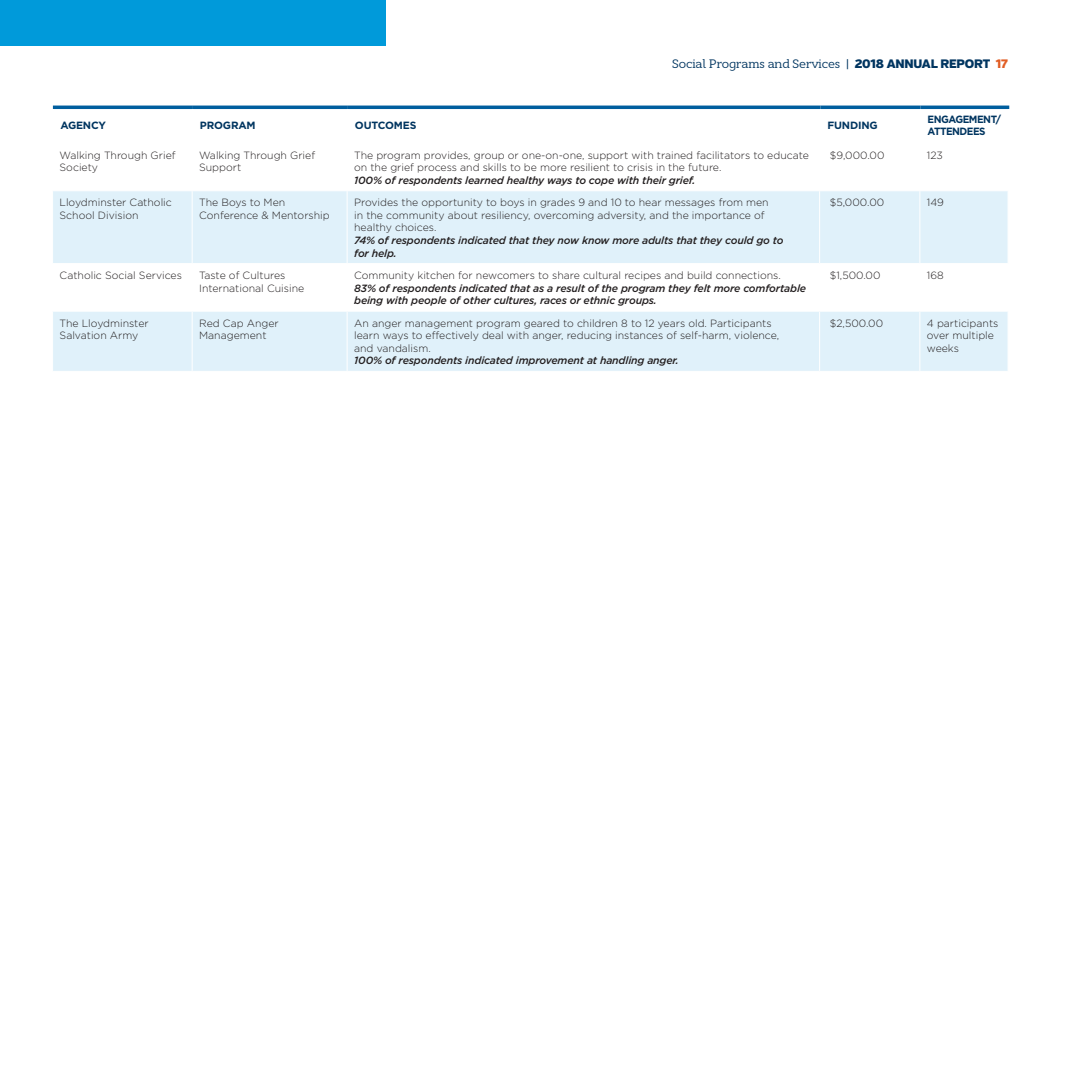
<style>
.page{position:relative;width:1071px;height:1071px;background:#fff}
.page>*{position:absolute;margin:0;border:0;box-sizing:border-box;transform-origin:0 0}
.t1{font:12.25px "Cyntho Slab Pro";letter-spacing:-.015em;color:#003560}
.t2{font:300 10.5px/12.6px "Gotham";color:#231f20}
.t3{font:italic 500 10.5px/12.6px "Gotham";letter-spacing:-.015em;color:#231f20}
.t4{font:700 10.5px "Gotham";letter-spacing:-.025em;color:#003560}
.t5{font:700 10.5px/12.6px "Gotham";letter-spacing:-.05em;color:#003560;scale:.95 1}
.s1{font-family:"Verb";font-weight:900}
.s2{font-family:"Verb";font-weight:900;color:#e15e25}
</style>
<div class="page">
<svg style="left:53px;top:191px;width:955px;height:180px;fill:#e0f1fa"></svg>
<hr style="left:192px;top:191px;width:1px;height:72px;background:#fff">
<hr style="left:347px;top:191px;width:1px;height:72px;background:#fff">
<hr style="left:819px;top:191px;width:1px;height:72px;background:#fff">
<hr style="left:919px;top:191px;width:1px;height:72px;background:#fff">
<hr style="left:52px;top:263px;width:140px;height:1px;background:#fff">
<hr style="left:192px;top:263px;width:155px;height:1px;background:#fff">
<hr style="left:192px;top:264px;width:1px;height:47px;background:#fff">
<hr style="left:347px;top:263px;width:473px;height:1px;background:#fff">
<hr style="left:347px;top:264px;width:1px;height:47px;background:#fff">
<hr style="left:820px;top:263px;width:100px;height:1px;background:#fff">
<hr style="left:819px;top:264px;width:1px;height:47px;background:#fff">
<hr style="left:920px;top:263px;width:89px;height:1px;background:#fff">
<hr style="left:919px;top:264px;width:1px;height:47px;background:#fff">
<hr style="left:52px;top:311px;width:140px;height:1px;background:#fff">
<hr style="left:192px;top:311px;width:155px;height:1px;background:#fff">
<hr style="left:192px;top:312px;width:1px;height:59px;background:#fff">
<hr style="left:347px;top:311px;width:473px;height:1px;background:#fff">
<hr style="left:347px;top:312px;width:1px;height:59px;background:#fff">
<hr style="left:820px;top:311px;width:100px;height:1px;background:#fff">
<hr style="left:819px;top:312px;width:1px;height:59px;background:#fff">
<hr style="left:920px;top:311px;width:89px;height:1px;background:#fff">
<hr style="left:919px;top:312px;width:1px;height:59px;background:#fff">
<div style="left:0;top:0;width:386px;height:46px;background:#009ada"></div>
<hr style="left:53px;top:106px;width:140px;height:3px;background:#005e9e">
<hr style="left:193px;top:106px;width:155px;height:3px;background:#005e9e">
<hr style="left:348px;top:106px;width:472px;height:3px;background:#005e9e">
<hr style="left:820px;top:106px;width:101px;height:3px;background:#005e9e">
<hr style="left:921px;top:106px;width:88px;height:3px;background:#005e9e">
<p class="t1" style="left:672px;top:56px;width:337px">Social Programs and Services | <span class="s1">2018 ANNUAL REPORT</span> <span class="s2">17</span></p>
<p class="t4" style="left:60px;top:118px;width:47px">AGENCY</p>
<p class="t4" style="left:200px;top:118px;width:57px">PROGRAM</p>
<p class="t4" style="left:355px;top:118px;width:63px">OUTCOMES</p>
<p class="t4" style="left:827px;top:118px;width:52px">FUNDING</p>
<p class="t5" style="left:928px;top:113px;width:79px">ENGAGEMENT/<br>ATTENDEES</p>
<p class="t2" style="left:60px;top:148px;width:118px">Walking Through Grief<br>Society</p>
<p class="t2" style="left:199px;top:148px;width:118px">Walking Through Grief<br>Support</p>
<p class="t2" style="left:354px;top:148px;width:456px">The program provides, group or one-on-one, support with trained facilitators to educate on the grief process and skills to be more resilient to crisis in the future.</p>
<p class="t3" style="left:354px;top:174px;width:343px">100% of respondents learned healthy ways to cope with their grief.</p>
<p class="t2" style="left:830px;top:148px;width:56px">$9,000.00</p>
<p class="t2" style="left:927px;top:148px;width:18px">123</p>
<p class="t2" style="left:60px;top:196px;width:114px">Lloydminster Catholic<br>School Division</p>
<p class="t2" style="left:199px;top:196px;width:132px">The Boys to Men<br>Conference &amp; Mentorship</p>
<p class="t2" style="left:354px;top:196px;width:416px">Provides the opportunity to boys in grades 9 and 10 to hear messages from men in the community about resiliency, overcoming adversity, and the importance of healthy choices.</p>
<p class="t3" style="left:354px;top:234px;width:431px">74% of respondents indicated that they now know more adults that they could go to for help.</p>
<p class="t2" style="left:830px;top:196px;width:56px">$5,000.00</p>
<p class="t2" style="left:927px;top:196px;width:19px">149</p>
<p class="t2" style="left:60px;top:269px;width:124px">Catholic Social Services</p>
<p class="t2" style="left:199px;top:269px;width:107px">Taste of Cultures<br>International Cuisine</p>
<p class="t2" style="left:354px;top:269px;width:428px">Community kitchen for newcomers to share cultural recipes and build connections.</p>
<p class="t3" style="left:354px;top:281px;width:454px">83% of respondents indicated that as a result of the program they felt more comfortable being with people of other cultures, races or ethnic groups.</p>
<p class="t2" style="left:830px;top:269px;width:52px">$1,500.00</p>
<p class="t2" style="left:927px;top:269px;width:18px">168</p>
<p class="t2" style="left:60px;top:316px;width:91px">The Lloydminster<br>Salvation Army</p>
<p class="t2" style="left:199px;top:316px;width:81px">Red Cap Anger<br>Management</p>
<p class="t2" style="left:354px;top:316px;width:427px">An anger management program geared to children 8 to 12 years old. Participants learn ways to effectively deal with anger, reducing instances of self-harm, violence, and vandalism.</p>
<p class="t3" style="left:354px;top:354px;width:326px">100% of respondents indicated improvement at handling anger.</p>
<p class="t2" style="left:830px;top:316px;width:55px">$2,500.00</p>
<p class="t2" style="left:927px;top:316px;width:73px">4 participants over multiple weeks</p>
</div>
